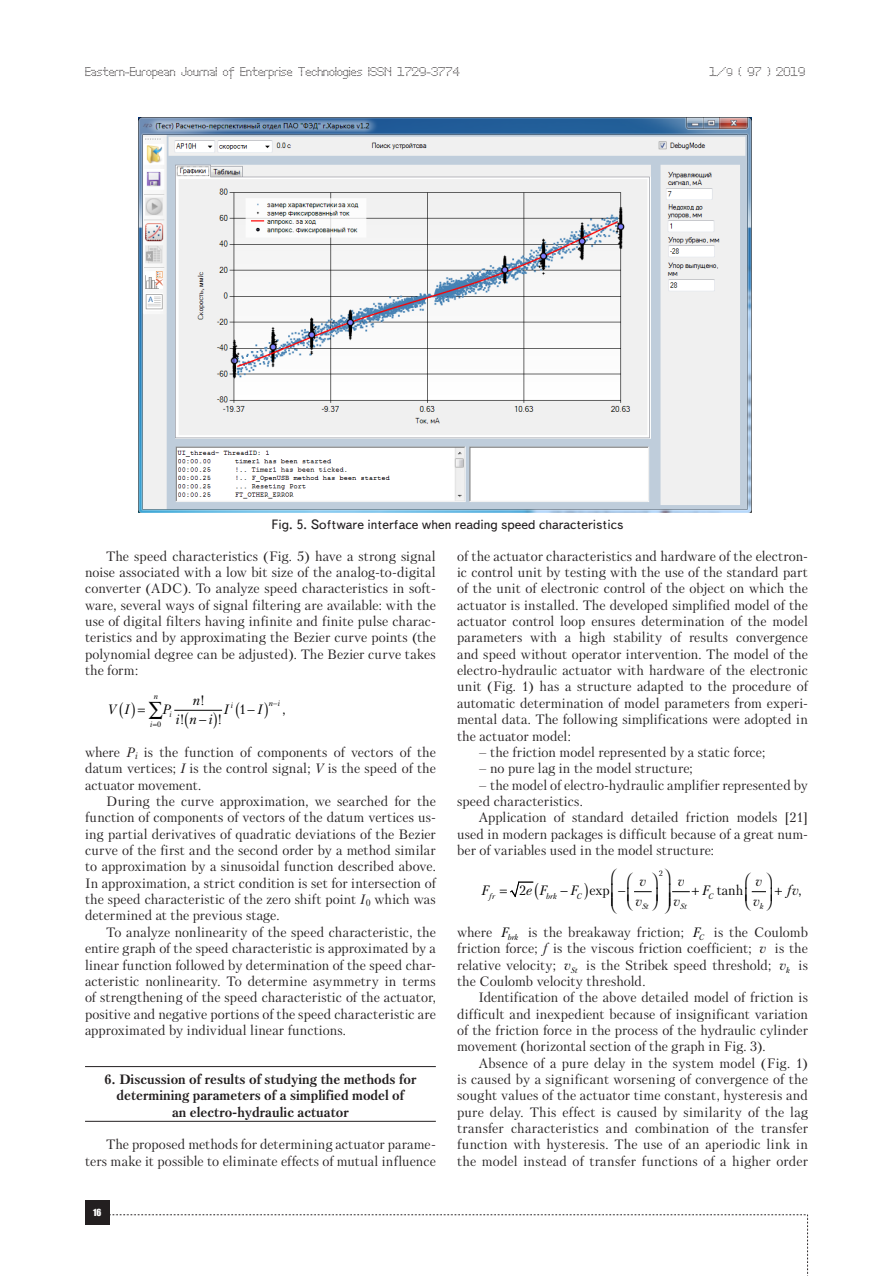
<style>
.page{position:relative;width:893px;height:1276px;background:#fff}
.page>*{position:absolute;margin:0;border:0;box-sizing:border-box;transform-origin:0 0}
.Text__англ{font:13.5px/16.4px "Petersburg C";letter-spacing:.005em;color:#231f20;text-align:justify}
.Text__англ___копия{font:13.5px/16.4px "Petersburg C";letter-spacing:.005em;color:#231f20;text-align:justify}
.Раздел_статьи{font:700 13.5px/16.4px "Petersburg C";color:#231f20;text-align:center}
.Рисунок{font:13.5px "Text Book C";color:#231f20}
.t1{font:italic 13.5px "Petersburg C";color:#000}
.t2{font:13.5px "Petersburg C";color:#000}
.t3{font:12px "Perfo";letter-spacing:.015em;color:#231f20}
.t4{font:9px "Impact";color:#fff}
.t5{font:italic 7.8px "Petersburg C";color:#000}
.t6{font:7.8px "Petersburg C";color:#000}
.s1{font-size:10.5px}
.s2{font-style:normal}
.s3{font-style:italic}
</style>
<div class="page">
<div style="left:85px;top:1200px;width:24px;height:24px;background:#231f20"></div>
<svg style="left:109px;top:1214px;width:699px;height:62px"></svg>
<hr style="left:85px;top:1066px;width:351px;height:1px;background:#231f20">
<hr style="left:85px;top:1121px;width:351px;height:1px;background:#231f20">
<hr style="left:175px;top:710px;width:47px;height:1px;background:#000">
<img style="left:138px;top:117px;width:613px;height:396px">
<svg style="left:510px;top:881px;width:24px;height:17px"></svg>
<svg style="left:751px;top:891px;width:15px;height:2px"></svg>
<svg style="left:672px;top:891px;width:18px;height:2px"></svg>
<svg style="left:634px;top:891px;width:18px;height:2px"></svg>
<p class="t3" style="left:85px;top:65px;width:376px">Eastern-European Journal of Enterprise Technologies ISSN 1729-3774</p>
<p class="t3" style="left:709px;top:65px;width:97px">1/<span class="s1">9</span> ( 97 ) 2019</p>
<p class="Рисунок" style="left:272px;top:518px;width:353px">Fig. 5. Software interface when reading speed characteristics</p>
<p class="Text__англ" style="left:85px;top:547px;width:352px;text-indent:21px">The speed characteristics (Fig. 5) have a strong signal noise associated with a low bit size of the analog-to-digital converter (ADC). To analyze speed characteristics in soft&shy;ware, several ways of signal filtering are available: with the use of digital filters having infinite and finite pulse charac&shy;teristics and by approximating the Bezier curve points (the polynomial degree can be adjusted). The Bezier curve takes the form:</p>
<p class="t1" style="left:193px;top:692px;width:13px">n<span class="s2">!</span></p>
<p class="t5" style="left:154px;top:692px;width:6px">n</p>
<p class="t5" style="left:269px;top:698px;width:13px">n i</p>
<p class="t5" style="left:231px;top:700px;width:4px">i</p>
<p class="t2" style="left:239px;top:701px;width:25px">1−<span class="s3">I</span></p>
<p class="t1" style="left:108px;top:701px;width:23px">V I</p>
<p class="t1" style="left:162px;top:701px;width:10px">P</p>
<p class="t1" style="left:224px;top:701px;width:6px">I</p>
<p class="Text__англ___копия" style="left:85px;top:744px;width:352px">where <span class="s3">P</span><sub>i</sub> is the function of components of vectors of the datum vertices; <span class="s3">I</span> is the control signal; <span class="s3">V</span> is the speed of the actuator movement.</p>
<p class="Text__англ" style="left:85px;top:793px;width:352px;text-indent:21px">During the curve approximation, we searched for the function of components of vectors of the datum vertices us&shy;ing partial derivatives of quadratic deviations of the Bezier curve of the first and the second order by a method similar to approximation by a sinusoidal function described above.<br>In approximation, a strict condition is set for intersection of the speed characteristic of the zero shift point <span class="s3">I</span><sub>0</sub> which was determined at the previous stage.</p>
<p class="Text__англ" style="left:85px;top:923px;width:352px;text-indent:21px">To analyze nonlinearity of the speed characteristic, the entire graph of the speed characteristic is approximated by a linear function followed by determination of the speed char&shy;acteristic nonlinearity. To determine asymmetry in terms of strengthening of the speed characteristic of the actuator, positive and negative portions of the speed characteristic are approximated by individual linear functions.</p>
<p class="Раздел_статьи" style="left:105px;top:1070px;width:313px">6. Discussion of results of studying the methods for determining parameters of a simplified model of<br>an electro-hydraulic actuator</p>
<p class="Text__англ" style="left:85px;top:1136px;width:352px;text-align:right">The proposed methods for determining actuator parame&shy;ters make it possible to eliminate effects of mutual influence</p>
<p class="t5" style="left:169px;top:710px;width:4px">i</p>
<p class="t2" style="left:282px;top:701px;width:5px">,</p>
<p class="t1" style="left:176px;top:712px;width:48px">in i<span class="s2">!</span></p>
<p class="t2" style="left:180px;top:711px;width:6px">!</p>
<p class="t6" style="left:157px;top:720px;width:6px">0</p>
<p class="t5" style="left:150px;top:720px;width:4px">i</p>
<p class="t4" style="left:93px;top:1205px;width:10px">16</p>
<p class="Text__англ" style="left:457px;top:547px;width:352px">of the actuator characteristics and hardware of the electron&shy;ic control unit by testing with the use of the standard part of the unit of electronic control of the object on which the actuator is installed. The developed simplified model of the actuator control loop ensures determination of the model parameters with a high stability of results convergence and speed without operator intervention. The model of the electro-hydraulic actuator with hardware of the electronic unit (Fig. 1) has a structure adapted to the procedure of automatic determination of model parameters from experi&shy;mental data. The following simplifications were adopted in the actuator model:</p>
<p class="Text__англ" style="left:478px;top:744px;width:289px">– the friction model represented by a static force;</p>
<p class="Text__англ" style="left:478px;top:760px;width:216px">– no pure lag in the model structure;</p>
<p class="Text__англ" style="left:457px;top:776px;width:352px;text-indent:21px">– the model of electro-hydraulic amplifier represented by speed characteristics.</p>
<p class="Text__англ" style="left:457px;top:809px;width:352px;text-indent:21px">Application of standard detailed friction models [21] used in modern packages is difficult because of a great num&shy;ber of variables used in the model structure:</p>
<p class="t6" style="left:659px;top:869px;width:6px">2</p>
<p class="t1" style="left:519px;top:882px;width:29px"><span class="s2">2</span>e F</p>
<p class="t2" style="left:589px;top:882px;width:22px">exp</p>
<p class="t2" style="left:717px;top:882px;width:28px">tanh</p>
<p class="t1" style="left:786px;top:882px;width:17px">fv<span class="s2">,</span></p>
<p class="t1" style="left:640px;top:874px;width:8px">v</p>
<p class="t1" style="left:678px;top:874px;width:8px">v</p>
<p class="t1" style="left:756px;top:874px;width:8px">v</p>
<p class="t1" style="left:481px;top:882px;width:9px">F</p>
<p class="t1" style="left:560px;top:882px;width:19px">−F</p>
<p class="t1" style="left:702px;top:882px;width:9px">F</p>
<p class="t1" style="left:635px;top:893px;width:8px">v</p>
<p class="t1" style="left:673px;top:893px;width:8px">v</p>
<p class="t1" style="left:753px;top:893px;width:8px">v</p>
<p class="Text__англ___копия" style="left:457px;top:923px;width:37px">where</p>
<p class="t5" style="left:508px;top:933px;width:12px">brk</p>
<p class="t5" style="left:489px;top:891px;width:8px">fr</p>
<p class="t5" style="left:546px;top:891px;width:12px">brk</p>
<p class="t5" style="left:576px;top:891px;width:7px">C</p>
<p class="t5" style="left:708px;top:891px;width:7px">C</p>
<p class="t5" style="left:642px;top:902px;width:8px">St</p>
<p class="t5" style="left:680px;top:902px;width:8px">St</p>
<p class="t5" style="left:760px;top:902px;width:5px">k</p>
<p class="Text__англ___копия" style="left:457px;top:923px;width:352px;text-indent:257px">is the Coulomb friction force; <span class="s3">f</span> is the viscous friction coefficient;</p>
<p class="t1" style="left:501px;top:924px;width:9px">F</p>
<p class="Text__англ___копия" style="left:528px;top:923px;width:157px">is the breakaway friction;</p>
<p class="t5" style="left:693px;top:933px;width:13px">C<sup>F</sup></p>
<p class="t1" style="left:759px;top:940px;width:8px">v</p>
<p class="Text__англ___копия" style="left:775px;top:940px;width:34px">is the</p>
<p class="t1" style="left:564px;top:957px;width:8px">v</p>
<p class="Text__англ___копия" style="left:586px;top:956px;width:187px">is the Stribek speed threshold;</p>
<p class="t5" style="left:779px;top:966px;width:12px">k<sup>v</sup></p>
<p class="Text__англ___копия" style="left:799px;top:956px;width:11px">is</p>
<p class="Text__англ___копия" style="left:457px;top:973px;width:190px">the Coulomb velocity threshold.</p>
<p class="Text__англ" style="left:457px;top:989px;width:352px;text-indent:21px">Identification of the above detailed model of friction is difficult and inexpedient because of insignificant variation of the friction force in the process of the hydraulic cylinder movement (horizontal section of the graph in Fig. 3).</p>
<p class="Text__англ" style="left:457px;top:1054px;width:352px;text-indent:21px">Absence of a pure delay in the system model (Fig. 1) is caused by a significant worsening of convergence of the sought values of the actuator time constant, hysteresis and pure delay. This effect is caused by similarity of the lag transfer characteristics and combination of the transfer function with hysteresis. The use of an aperiodic link in the model instead of transfer functions of a higher order</p>
<p class="Text__англ___копия" style="left:457px;top:956px;width:100px">relative velocity;</p>
<p class="t5" style="left:571px;top:966px;width:8px">St</p>
</div>
